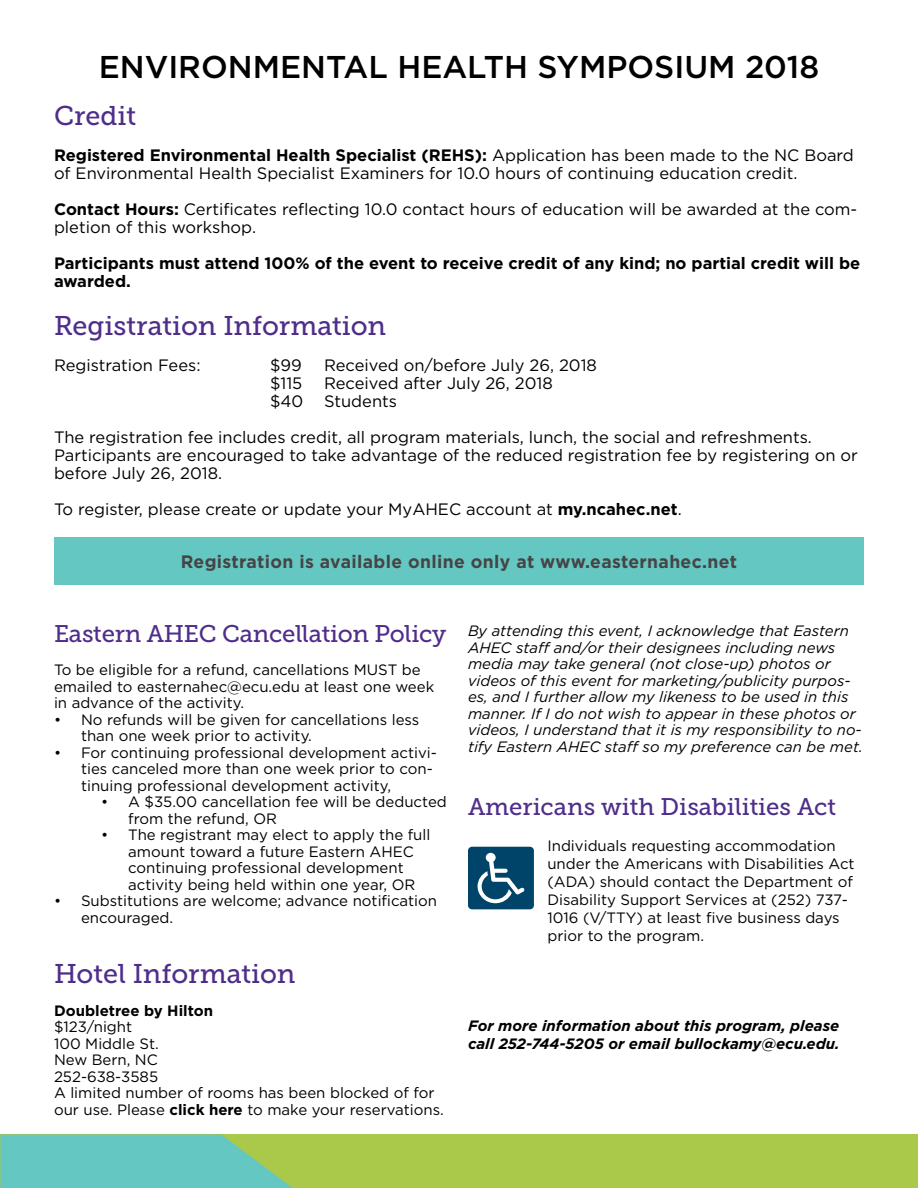
<style>
.page{position:relative;width:918px;height:1188px;background:#fff}
.page>*{position:absolute;margin:0;border:0;box-sizing:border-box;transform-origin:0 0}
.t1{font:500 31.5px "Gotham";color:#000}
.t2{font:27px "Museo Slab 500";color:#4f2e8b}
.t3{font:24px "Museo Slab 500";letter-spacing:-.01em;color:#4f2e8b}
.t4{font:700 18px "Gotham";letter-spacing:.015em;color:#454546}
.t5{font:16.5px/18px "Gotham";color:#000}
.t6{font:700 16.5px/18px "Gotham";color:#000}
.t7{font:15px/16.5px "Gotham";color:#000}
.t8{font:italic 15px/16.5px "Gotham";color:#000}
.t9{font:italic 700 15px/18px "Gotham";color:#000}
.t10{font:700 15px "Gotham";color:#000}
.s1{font-weight:700}
</style>
<div class="page">
<div style="left:54px;top:537px;width:810px;height:48px;background:#65c7c1"></div>
<div style="left:0;top:1135px;width:918px;height:53px;background:#aac849"></div>
<svg style="left:0;top:1135px;width:293px;height:53px;background:#6dc7b2"></svg>
<svg style="left:468px;top:847px;width:66px;height:62px;background:#255f80"></svg>
<h1 class="t1" style="left:99px;top:46px;width:722px">ENVIRONMENTAL HEALTH SYMPOSIUM 2018</h1>
<h2 class="t2" style="left:54px;top:101px;width:84px">Credit</h2>
<p class="t6" style="left:54px;top:146px;width:387px">Registered Environmental Health Specialist (REHS</p>
<p class="t5" style="left:54px;top:146px;width:801px;text-indent:421px"><span class="s1">):</span> Application has been made to the NC Board of Environmental Health Specialist Examiners for 10.0 hours of continuing education credit.</p>
<p class="t5" style="left:54px;top:200px;width:805px"><span class="s1">Contact Hours:</span> Certificates reflecting 10.0 contact hours of education will be awarded at the com&shy;pletion of this workshop.</p>
<p class="t6" style="left:54px;top:254px;width:808px">Participants must attend 100% of the event to receive credit of any kind; no partial credit will be awarded.</p>
<h2 class="t2" style="left:54px;top:311px;width:334px">Registration Information</h2>
<p class="t5" style="left:54px;top:356px;width:148px">Registration Fees:</p>
<p class="t5" style="left:270px;top:356px;width:33px">$99</p>
<p class="t5" style="left:324px;top:356px;width:274px">Received on/before July 26, 2018</p>
<p class="t5" style="left:270px;top:374px;width:34px">$115</p>
<p class="t5" style="left:270px;top:374px;width:284px;text-indent:54px">Received after July 26, 2018 $40 Students</p>
<p class="t5" style="left:54px;top:428px;width:806px">The registration fee includes credit, all program materials, lunch, the social and refreshments.<br>Participants are encouraged to take advantage of the reduced registration fee by registering on or before July 26, 2018.</p>
<p class="t5" style="left:54px;top:500px;width:629px">To register, please create or update your MyAHEC account at <span class="s1">my.ncahec.net</span>.</p>
<p class="t4" style="left:181px;top:550px;width:558px">Registration is available online only at www.easternahec.net</p>
<h3 class="t3" style="left:54px;top:621px;width:394px">Eastern AHEC Cancellation Policy</h3>
<p class="t7" style="left:54px;top:661px;width:382px">To be eligible for a refund, cancellations MUST be emailed to easternahec@ecu.edu at least one week in advance of the activity.</p>
<p class="t7" style="left:81px;top:711px;width:340px;text-indent:-27px">• No refunds will be given for cancellations less than one week prior to activity.</p>
<p class="t7" style="left:81px;top:744px;width:358px;text-indent:-27px">• For continuing professional development activi&shy;ties canceled more than one week prior to con&shy;tinuing professional development activity,</p>
<p class="t7" style="left:128px;top:793px;width:320px;text-indent:-27px">• A $35.00 cancellation fee will be deducted from the refund, OR</p>
<p class="t7" style="left:128px;top:826px;width:304px;text-indent:-27px">• The registrant may elect to apply the full amount toward a future Eastern AHEC continuing professional development activity being held within one year, OR</p>
<p class="t7" style="left:81px;top:892px;width:358px;text-indent:-27px">• Substitutions are welcome; advance notification encouraged.</p>
<h2 class="t2" style="left:54px;top:958px;width:243px">Hotel Information</h2>
<p class="t10" style="left:54px;top:1000px;width:161px">Doubletree by H ilton</p>
<p class="t7" style="left:54px;top:1018px;width:391px">$123/night<br>100 Middle St.<br>New Bern, NC<br>252-638-3585<br>A limited number of rooms has been blocked of for our use. Please <span class="s1">click here</span> to make your reservations.</p>
<p class="t8" style="left:468px;top:622px;width:396px">By attending this event, I acknowledge that Eastern AHEC staff and/or their designees including news media may take general (not close-up) photos or videos of this event for marketing/publicity purpos&shy;es, and I further allow my likeness to be used in this manner. If I do not wish to appear in these photos or videos, I understand that it is my responsibility to no&shy;tify Eastern AHEC staff so my preference can be met.</p>
<h3 class="t3" style="left:468px;top:793px;width:370px">Americans with Disabilities Act</h3>
<p class="t7" style="left:547px;top:836px;width:309px;line-height:18px">Individuals requesting accommodation under the Americans with Disabilities Act (ADA) should contact the Department of Disability Support Services at (252) 737- 1016 (V/TTY) at least five business days prior to the program.</p>
<p class="t9" style="left:468px;top:1016px;width:373px">For more information about this program, please call 252-744-5205 or email bullockamy@ecu.edu.</p>
</div>
